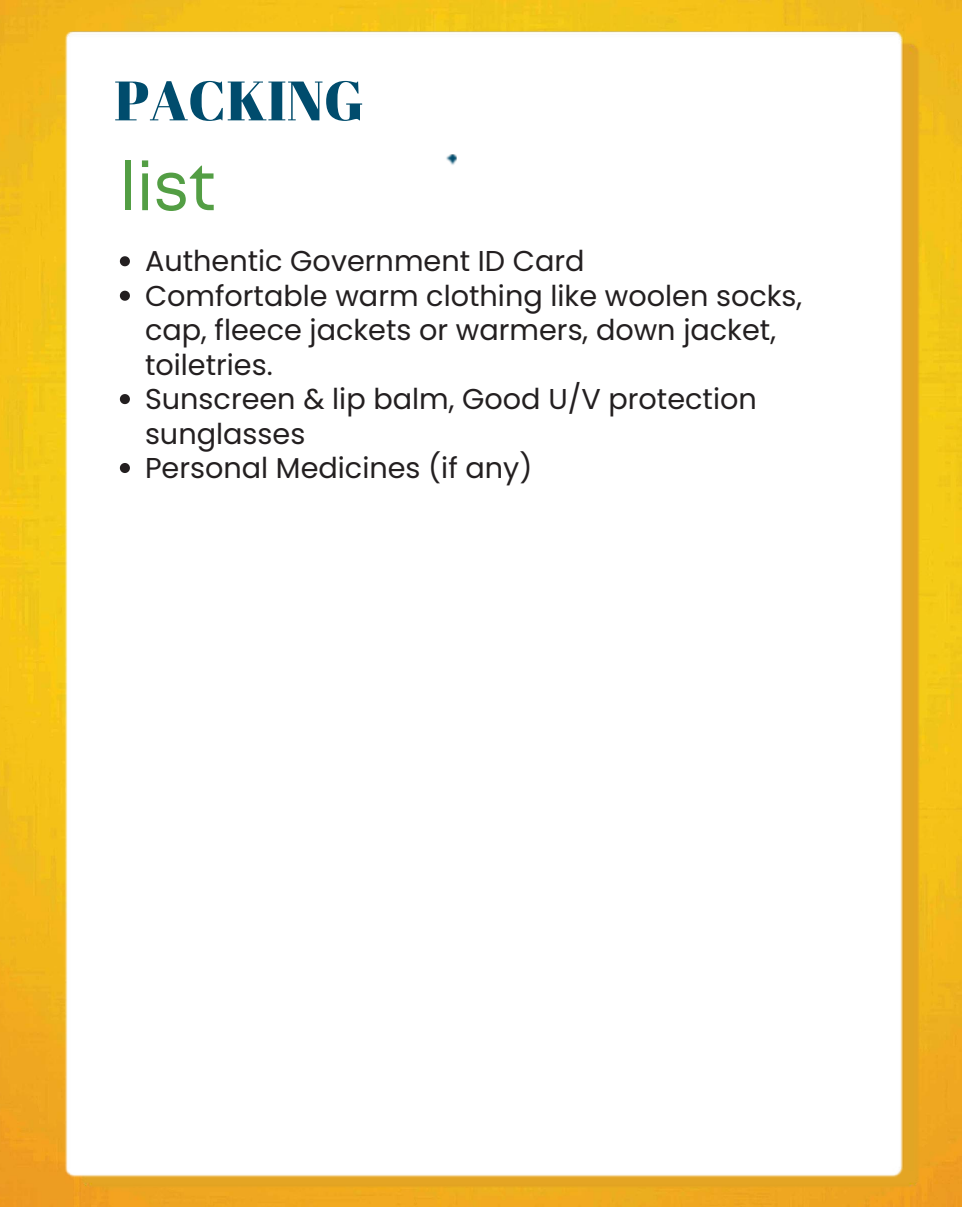
<style>
.page{position:relative;width:962px;height:1207px;background:#fff}
.page>*{position:absolute;margin:0;border:0;box-sizing:border-box;transform-origin:0 0}
.t1{font:68.03px "Mont";color:#539e44}
.t2{font:55.43px "Abril Fatface";color:#004c6d}
.t3{font:28.72px/34.4px "Poppins";color:#231f20}
</style>
<div class="page">
<img style="left:0;top:0;width:962px;height:1207px">
<img style="left:80px;top:43px;width:839px;height:1146px">
<img style="left:65px;top:32px;width:839px;height:1145px">
<svg style="left:446px;top:155px;width:11px;height:11px"></svg>
<svg style="left:120px;top:256px;width:10px;height:10px"></svg>
<svg style="left:120px;top:291px;width:10px;height:10px"></svg>
<svg style="left:120px;top:394px;width:10px;height:10px"></svg>
<svg style="left:120px;top:463px;width:10px;height:10px"></svg>
<h2 class="t2" style="left:114px;top:62px;width:251px">PACKING</h2>
<h1 class="t1" style="left:119px;top:161px;width:98px">list</h1>
<p class="t3" style="left:145px;top:244px;width:659px">Authentic Government ID Card<br>Comfortable warm clothing like woolen socks, cap, fleece jackets or warmers, down jacket, toiletries.<br>Sunscreen &amp; lip balm, Good U/V protection sunglasses<br>Personal Medicines (if any)</p>
</div>
